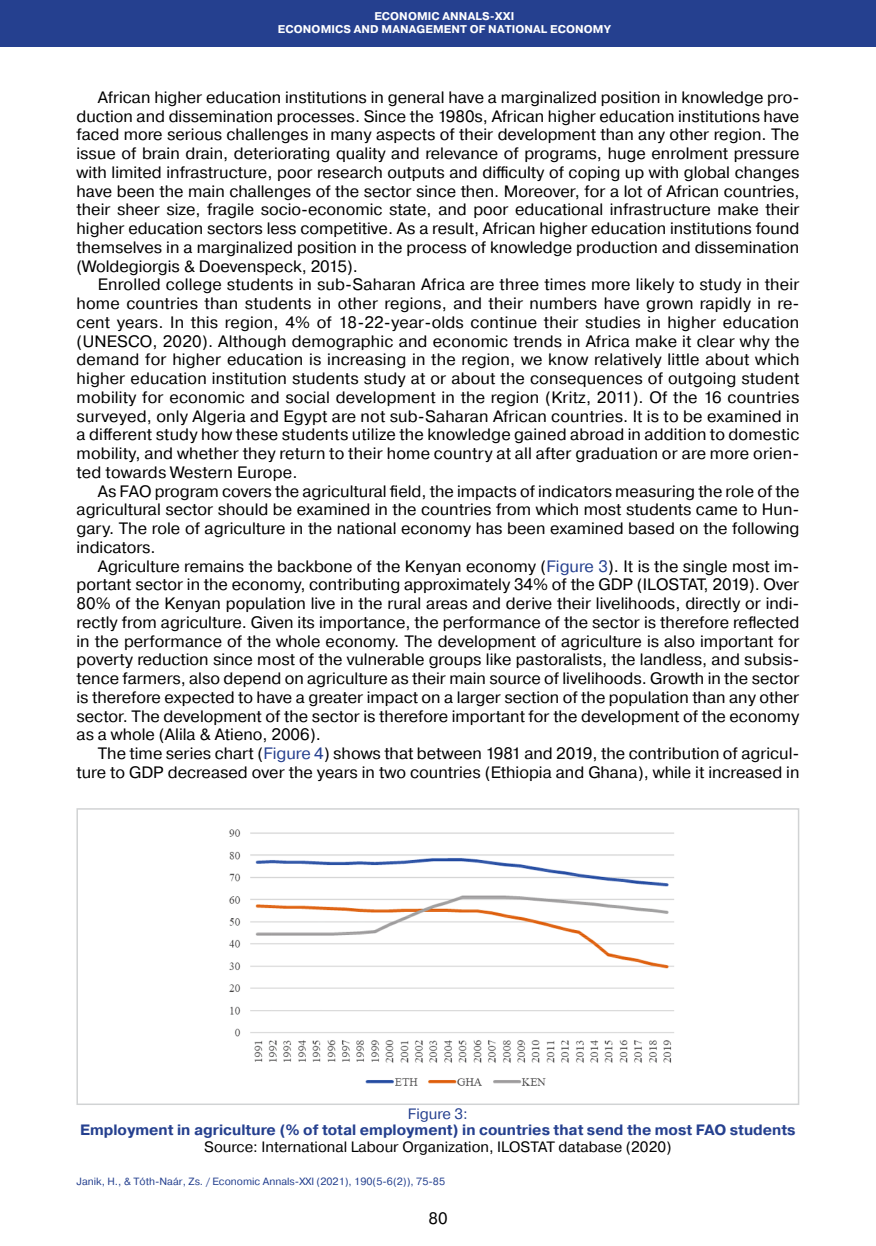
<style>
.page{position:relative;width:876px;height:1246px;background:#fff}
.page>*{position:absolute;margin:0;border:0;box-sizing:border-box;transform-origin:0 0}
.Абзац_2019{font:16.5px/18.8px "Pragmatica";color:#000;text-align:justify}
.Таблицы___рисунки_ша{font:700 15px "Pragmatica";color:#25408f}
.Таблицы__рисунки__по{font:15px "Pragmatica";color:#000}
.Таблицы___рисунки_ша-2{font:15px "Pragmatica";color:#25408f}
.Посада_2016{font:700 11.25px "Pragmatica";letter-spacing:.01em;color:#fff}
.Нижний_колонтитул_20{font:10.5px "Pragmatica";color:#25408f}
.s1{color:#25408f}
</style>
<div class="page">
<div style="left:0;top:0;width:876px;height:47px;background:#25408f"></div>
<img style="left:229px;top:829px;width:445px;height:257px">
<div style="left:76px;top:808px;width:723px;height:297px;border:2px solid #d1d3d4"></div>
<p class="Посада_2016" style="left:374px;top:9px;width:142px">ECONOMIC ANNALS-XXI</p>
<p class="Посада_2016" style="left:278px;top:22px;width:334px">ECONOMICS AND MANAGEMENT OF NATIONAL ECONOMY</p>
<p class="Абзац_2019" style="left:77px;top:88px;width:724px;text-indent:21px">African higher education institutions in general have a marginalized position in knowledge pro&shy;duction and dissemination processes. Since the 1980s, African higher education institutions have faced more serious challenges in many aspects of their development than any other region. The issue of brain drain, deteriorating quality and relevance of programs, huge enrolment pressure with limited infrastructure, poor research outputs and difficulty of coping up with global changes have been the main challenges of the sector since then. Moreover, for a lot of African countries, their sheer size, fragile socio-economic state, and poor educational infrastructure make their higher education sectors less competitive. As a result, African higher education institutions found themselves in a marginalized position in the process of knowledge production and dissemination (Woldegiorgis &amp; Doevenspeck, 2015).</p>
<p class="Абзац_2019" style="left:77px;top:276px;width:724px;text-align:left;text-indent:21px">Enrolled college students in sub-Saharan Africa are three times more likely to study in their home countries than students in other regions, and their numbers have grown rapidly in re&shy;cent years. In this region, 4% of 18-22-year-olds continue their studies in higher education (UNESCO, 2020). Although demographic and economic trends in Africa make it clear why the demand for higher education is increasing in the region, we know relatively little about which higher education institution students study at or about the consequences of outgoing student mobility for economic and social development in the region (Kritz, 2011). Of the 16 countries surveyed, only Algeria and Egypt are not sub-Saharan African countries. It is to be examined in a different study how these students utilize the knowledge gained abroad in addition to domestic mobility, and whether they return to their home country at all after graduation or are more orien&shy;ted towards Western Europe.</p>
<p class="Абзац_2019" style="left:77px;top:482px;width:724px;text-indent:21px">As FAO program covers the agricultural field, the impacts of indicators measuring the role of the agricultural sector should be examined in the countries from which most students came to Hun&shy;gary. The role of agriculture in the national economy has been examined based on the following indicators.</p>
<p class="Абзац_2019" style="left:77px;top:557px;width:724px;text-align:left;text-indent:21px">Agriculture remains the backbone of the Kenyan economy (<span class="s1">Figure 3</span>). It is the single most im&shy;portant sector in the economy, contributing approximately 34% of the GDP (ILOSTAT, 2019). Over 80% of the Kenyan population live in the rural areas and derive their livelihoods, directly or indi&shy;rectly from agriculture. Given its importance, the performance of the sector is therefore reflected in the performance of the whole economy. The development of agriculture is also important for poverty reduction since most of the vulnerable groups like pastoralists, the landless, and subsis&shy;tence farmers, also depend on agriculture as their main source of livelihoods. Growth in the sector is therefore expected to have a greater impact on a larger section of the population than any other sector. The development of the sector is therefore important for the development of the economy as a whole (Alila &amp; Atieno, 2006).</p>
<p class="Абзац_2019" style="left:77px;top:744px;width:724px;text-align:right">The time series chart (<span class="s1">Figure 4</span>) shows that between 1981 and 2019, the contribution of agricul&shy;ture to GDP decreased over the years in two countries (Ethiopia and Ghana), while it increased in</p>
<p class="Таблицы___рисунки_ша-2" style="left:408px;top:1104px;width:61px">Figure 3:</p>
<p class="Таблицы___рисунки_ша" style="left:80px;top:1120px;width:717px">Employment in agriculture (% of total employment) in countries that send the most FAO students</p>
<p class="Таблицы__рисунки__по" style="left:204px;top:1137px;width:469px">Source: International Labour Organization, ILOSTAT database (2020)</p>
<p class="Нижний_колонтитул_20" style="left:77px;top:1174px;width:370px">Janik, H., &amp; Tóth-Naár, Zs. / Economic Annals-XXI (2021), 190(5-6(2)), 75-85</p>
<p class="Абзац_2019" style="left:428px;top:1210px;width:21px">80</p>
</div>
